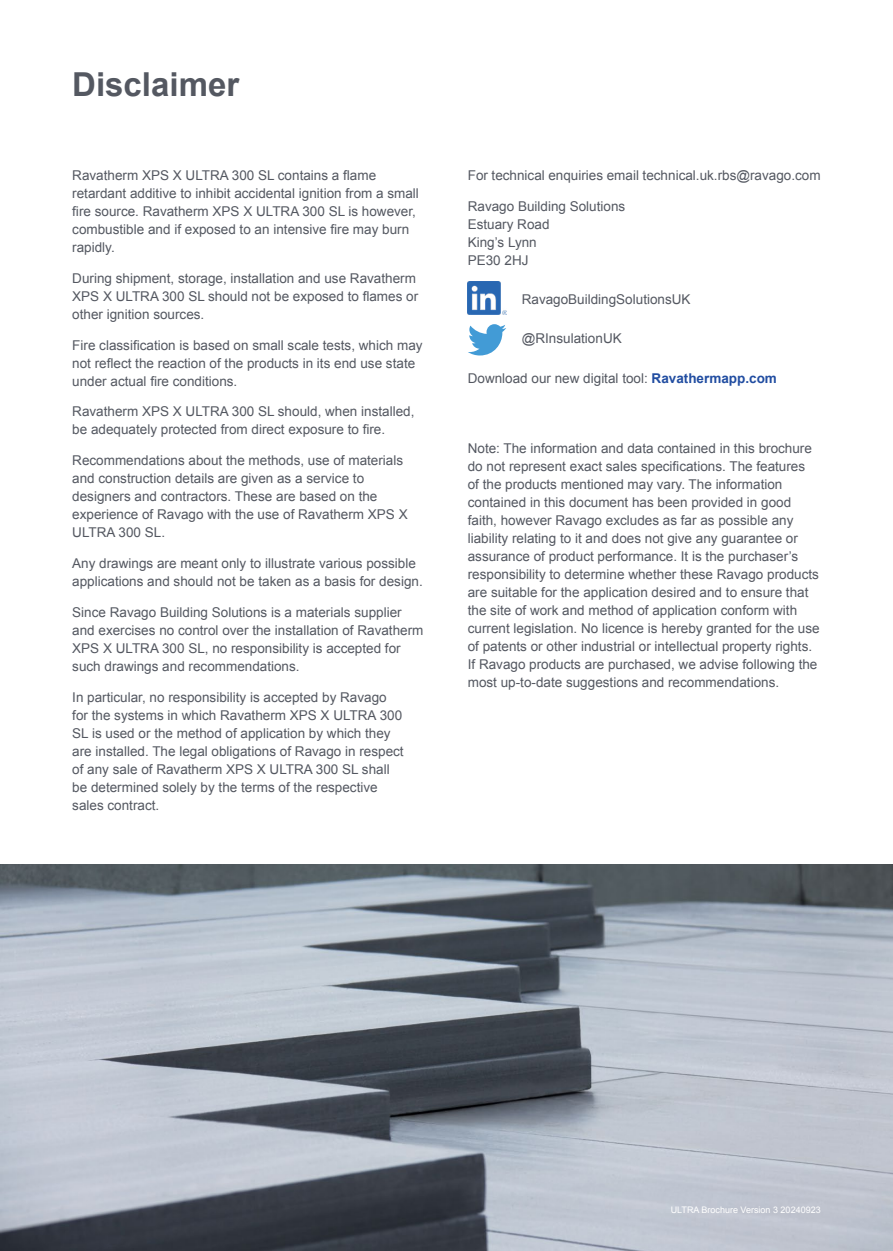
<style>
.page{position:relative;width:893px;height:1251px;background:#fff}
.page>*{position:absolute;margin:0;border:0;box-sizing:border-box;transform-origin:0 0}
.t1{font:700 33px "Arial";color:#545861}
.t2{font:13.5px/18px "Arial";color:#545861}
.t3{font:9px "Arial";color:#fff}
.s1{font-weight:700;color:#214da1}
</style>
<div class="page">
<img style="left:468px;top:281px;width:39px;height:33px">
<svg style="left:468px;top:324px;width:38px;height:31px"></svg>
<img style="left:0;top:864px;width:893px;height:386px">
<h1 class="t1" style="left:72px;top:63px;width:168px">Disclaimer</h1>
<p class="t2" style="left:72px;top:166px;width:348px">Ravatherm XPS X ULTRA 300 SL contains a flame retardant additive to inhibit accidental ignition from a small fire source. Ravatherm XPS X ULTRA 300 SL is however, combustible and if exposed to an intensive fire may burn rapidly.</p>
<p class="t2" style="left:72px;top:269px;width:347px">During shipment, storage, installation and use Ravatherm<br>XPS X ULTRA 300 SL should not be exposed to flames or other ignition sources.</p>
<p class="t2" style="left:72px;top:336px;width:352px">Fire classification is based on small scale tests, which may not reflect the reaction of the products in its end use state under actual fire conditions.</p>
<p class="t2" style="left:72px;top:403px;width:344px">Ravatherm XPS X ULTRA 300 SL should, when installed, be adequately protected from direct exposure to fire.</p>
<p class="t2" style="left:72px;top:451px;width:337px">Recommendations about the methods, use of materials and construction details are given as a service to designers and contractors. These are based on the experience of Ravago with the use of Ravatherm XPS X ULTRA 300 SL.</p>
<p class="t2" style="left:72px;top:554px;width:352px">Any drawings are meant only to illustrate various possible applications and should not be taken as a basis for design.</p>
<p class="t2" style="left:72px;top:603px;width:353px">Since Ravago Building Solutions is a materials supplier and exercises no control over the installation of Ravatherm XPS X ULTRA 300 SL, no responsibility is accepted for such drawings and recommendations.</p>
<p class="t2" style="left:72px;top:688px;width:333px">In particular, no responsibility is accepted by Ravago for the systems in which Ravatherm XPS X ULTRA 300<br>SL is used or the method of application by which they are installed. The legal obligations of Ravago in respect of any sale of Ravatherm XPS X ULTRA 300 SL shall be determined solely by the terms of the respective sales contract.</p>
<p class="t2" style="left:468px;top:166px;width:354px">For technical enquiries email technical.uk.rbs@ravago.com</p>
<p class="t2" style="left:468px;top:197px;width:159px">Ravago Building Solutions<br>Estuary Road<br>King’s Lynn<br>PE30 2HJ</p>
<p class="t2" style="left:522px;top:290px;width:170px">RavagoBuildingSolutionsUK</p>
<p class="t2" style="left:522px;top:330px;width:101px">@RInsulationUK</p>
<p class="t2" style="left:468px;top:369px;width:311px">Download our new digital tool: <span class="s1">Ravathermapp.com</span></p>
<p class="t2" style="left:468px;top:439px;width:353px">Note: The information and data contained in this brochure do not represent exact sales specifications. The features of the products mentioned may vary. The information contained in this document has been provided in good faith, however Ravago excludes as far as possible any liability relating to it and does not give any guarantee or assurance of product performance. It is the purchaser’s responsibility to determine whether these Ravago products are suitable for the application desired and to ensure that the site of work and method of application conform with current legislation. No licence is hereby granted for the use of patents or other industrial or intellectual property rights.<br>If Ravago products are purchased, we advise following the most up-to-date suggestions and recommendations.</p>
<p class="t3" style="left:671px;top:1203px;width:151px">ULTRA Brochure Version 3 20240923</p>
</div>
